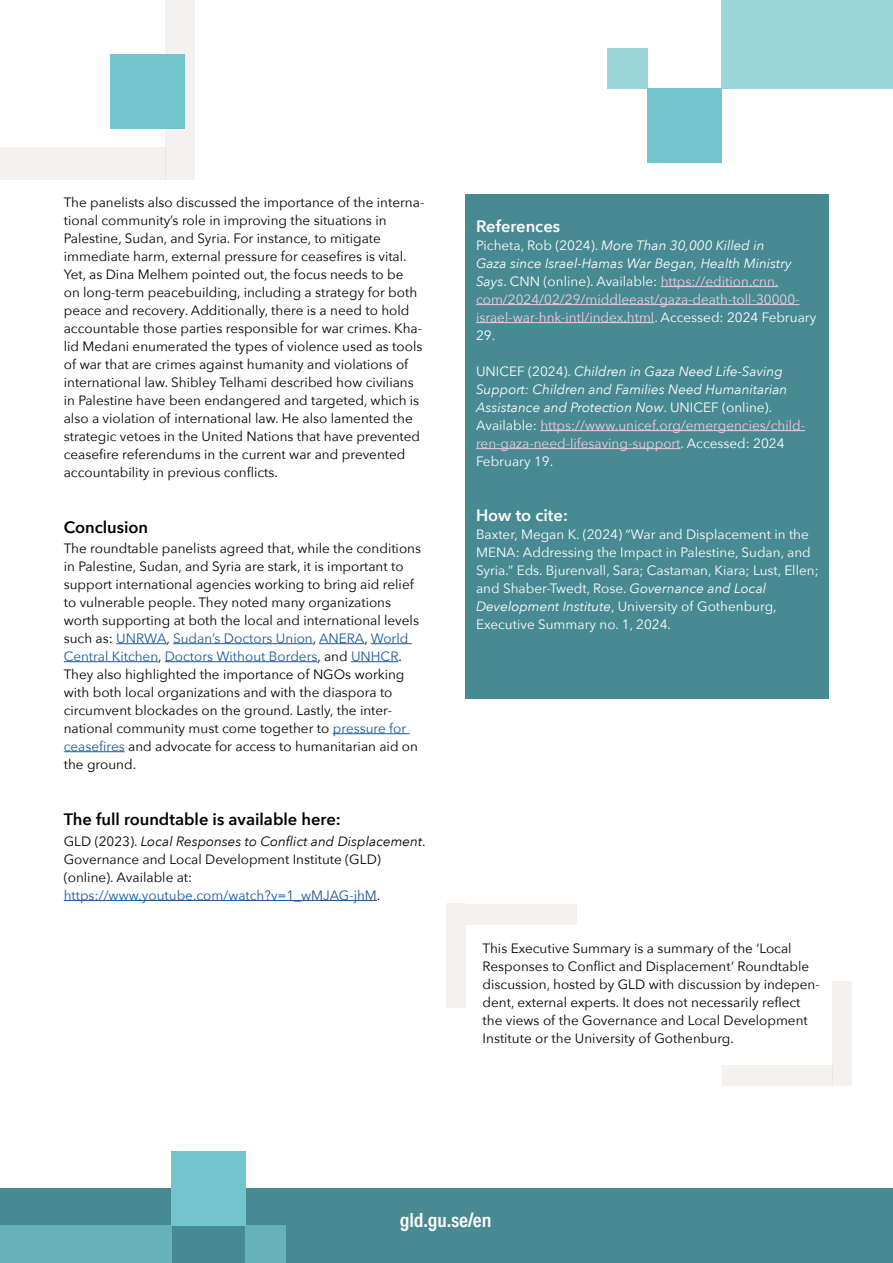
<style>
.page{position:relative;width:893px;height:1263px;background:#fff}
.page>*{position:absolute;margin:0;border:0;box-sizing:border-box;transform-origin:0 0}
.t1{font:600 19.5px "Aktiv Grotesk Cd";color:#fff}
.t2{font:600 16.5px "Avenir Next";color:#000}
.t3{font:600 16.5px "Avenir Next";color:#fff}
.t4{font:13.5px/18px "Avenir Next";color:#000}
.t5{font:13.5px/18px "Avenir Next";color:#fff}
.t6{font:italic 13.5px/18px "Avenir Next";color:#fff}
.t7{font:13.5px/18px "Avenir Next";color:#f8cade}
.s1{color:#1b5899}
.s2{font-style:italic}
.s3{color:#fff}
.s4{font-style:italic;color:#fff}
.s5{font-style:normal}
.s6{font-style:normal;color:#f8cade}
</style>
<div class="page">
<div style="left:0;top:1188px;width:893px;height:75px;background:#488a92"></div>
<div style="left:0;top:1225px;width:171px;height:38px;background:#65b3b9"></div>
<div style="left:171px;top:1151px;width:75px;height:74px;background:#72c5cb"></div>
<div style="left:246px;top:1225px;width:40px;height:38px;background:#65b3b9"></div>
<div style="left:166px;top:0;width:29px;height:179px;background:#f3f2f1"></div>
<div style="left:0;top:147px;width:166px;height:32px;background:#f3f2f1"></div>
<div style="left:721px;top:0;width:172px;height:89px;background:#9cd6da"></div>
<div style="left:647px;top:89px;width:75px;height:74px;background:#72c5cb"></div>
<div style="left:607px;top:48px;width:40px;height:41px;background:#9cd6da"></div>
<div style="left:111px;top:54px;width:74px;height:74px;background:#72c5cb"></div>
<div style="left:446px;top:904px;width:20px;height:104px;background:#f3f2f1"></div>
<div style="left:466px;top:904px;width:111px;height:20px;background:#f3f2f1"></div>
<div style="left:833px;top:981px;width:19px;height:104px;background:#f3f2f1"></div>
<div style="left:722px;top:1065px;width:111px;height:20px;background:#f3f2f1"></div>
<div style="left:466px;top:194px;width:363px;height:505px;background:#488a92"></div>
<hr style="left:116px;top:643px;width:51px;height:1px;background:#1b5899">
<hr style="left:173px;top:643px;width:140px;height:1px;background:#1b5899">
<hr style="left:319px;top:643px;width:45px;height:1px;background:#1b5899">
<hr style="left:371px;top:643px;width:41px;height:1px;background:#1b5899">
<hr style="left:64px;top:661px;width:94px;height:1px;background:#1b5899">
<hr style="left:165px;top:661px;width:152px;height:1px;background:#1b5899">
<hr style="left:351px;top:661px;width:47px;height:1px;background:#1b5899">
<hr style="left:333px;top:733px;width:77px;height:1px;background:#1b5899">
<hr style="left:64px;top:751px;width:61px;height:1px;background:#1b5899">
<hr style="left:64px;top:900px;width:313px;height:1px;background:#1b5899">
<hr style="left:661px;top:286px;width:117px;height:1px;background:#f8cade">
<hr style="left:476px;top:304px;width:323px;height:1px;background:#f8cade">
<hr style="left:476px;top:322px;width:178px;height:1px;background:#f8cade">
<hr style="left:540px;top:430px;width:265px;height:1px;background:#f8cade">
<hr style="left:476px;top:448px;width:204px;height:1px;background:#f8cade">
<p class="t4" style="left:64px;top:193px;width:362px">The panelists also discussed the importance of the interna&shy;tional community’s role in improving the situations in Palestine, Sudan, and Syria. For instance, to mitigate immediate harm, external pressure for ceasefires is vital.<br>Yet, as Dina Melhem pointed out, the focus needs to be<br>on long-term peacebuilding, including a strategy for both peace and recovery. Additionally, there is a need to hold accountable those parties responsible for war crimes. Kha&shy;lid Medani enumerated the types of violence used as tools of war that are crimes against humanity and violations of international law. Shibley Telhami described how civilians in Palestine have been endangered and targeted, which is also a violation of international law. He also lamented the strategic vetoes in the United Nations that have prevented ceasefire referendums in the current war and prevented accountability in previous conflicts.</p>
<p class="t2" style="left:64px;top:513px;width:86px">Conclusion</p>
<p class="t4" style="left:64px;top:538px;width:359px">The roundtable panelists agreed that, while the conditions in Palestine, Sudan, and Syria are stark, it is important to support international agencies working to bring aid relief to vulnerable people. They noted many organizations worth supporting at both the local and international levels such as: <span class="s1">UNRWA</span>, <span class="s1">Sudan’s Doctors Union</span>, <span class="s1">ANERA</span>, <span class="s1">World Central Kitchen</span>, <span class="s1">Doctors Without Borders</span>, and <span class="s1">UNHCR</span>.<br>They also highlighted the importance of NGOs working with both local organizations and with the diaspora to circumvent blockades on the ground. Lastly, the inter&shy;national community must come together to <span class="s1">pressure for ceasefires</span> and advocate for access to humanitarian aid on the ground.</p>
<p class="t2" style="left:64px;top:805px;width:278px">The full roundtable is available here:</p>
<p class="t4" style="left:64px;top:831px;width:363px">GLD (2023). <span class="s2">Local Responses to Conflict and Displacement</span>.<br>Governance and Local Development Institute (GLD) (online). Available at: <span class="s1">https://www.youtube.com/watch?v=1_wMJAG-jhM</span>.</p>
<p class="t3" style="left:476px;top:212px;width:86px">References</p>
<p class="t7" style="left:476px;top:235px;width:342px"><span class="s3">Picheta, Rob (2024).</span> <span class="s4">More Than 30,000 Killed in<br>Gaza since Israel-Hamas War Began, Health Ministry Says</span><span class="s3">. CNN (online). Available:</span> https://edition.cnn. com/2024/02/29/middleeast/gaza-death-toll-30000- israel-war-hnk-intl/index.html<span class="s3">. Accessed: 2024 February 29.</span></p>
<p class="t6" style="left:476px;top:361px;width:331px"><span class="s5">UNICEF (2024).</span> Children in Gaza Need Life-Saving Support: Children and Families Need Humanitarian Assistance and Protection Now<span class="s5">. UNICEF (online).<br>Available:</span> <span class="s6">https://www.unicef.org/emergencies/child&shy;ren-gaza-need-lifesaving-support</span><span class="s5">. Accessed: 2024<br>February 19.</span></p>
<p class="t3" style="left:476px;top:501px;width:93px">How to cite:</p>
<p class="t5" style="left:476px;top:525px;width:344px">Baxter, Megan K. (2024) “War and Displacement in the MENA: Addressing the Impact in Palestine, Sudan, and Syria.” Eds. Bjurenvall, Sara; Castaman, Kiara; Lust, Ellen; and Shaber-Twedt, Rose. <span class="s2">Governance and Local Development Institute</span>, University of Gothenburg, Executive Summary no. 1, 2024.</p>
<p class="t4" style="left:483px;top:939px;width:339px">This Executive Summary is a summary of the ‘Local Responses to Conflict and Displacement’ Roundtable discussion, hosted by GLD with discussion by indepen&shy;dent, external experts. It does not necessarily reflect the views of the Governance and Local Development Institute or the University of Gothenburg.</p>
<h1 class="t1" style="left:400px;top:1208px;width:93px">gld.gu.se/en</h1>
</div>
